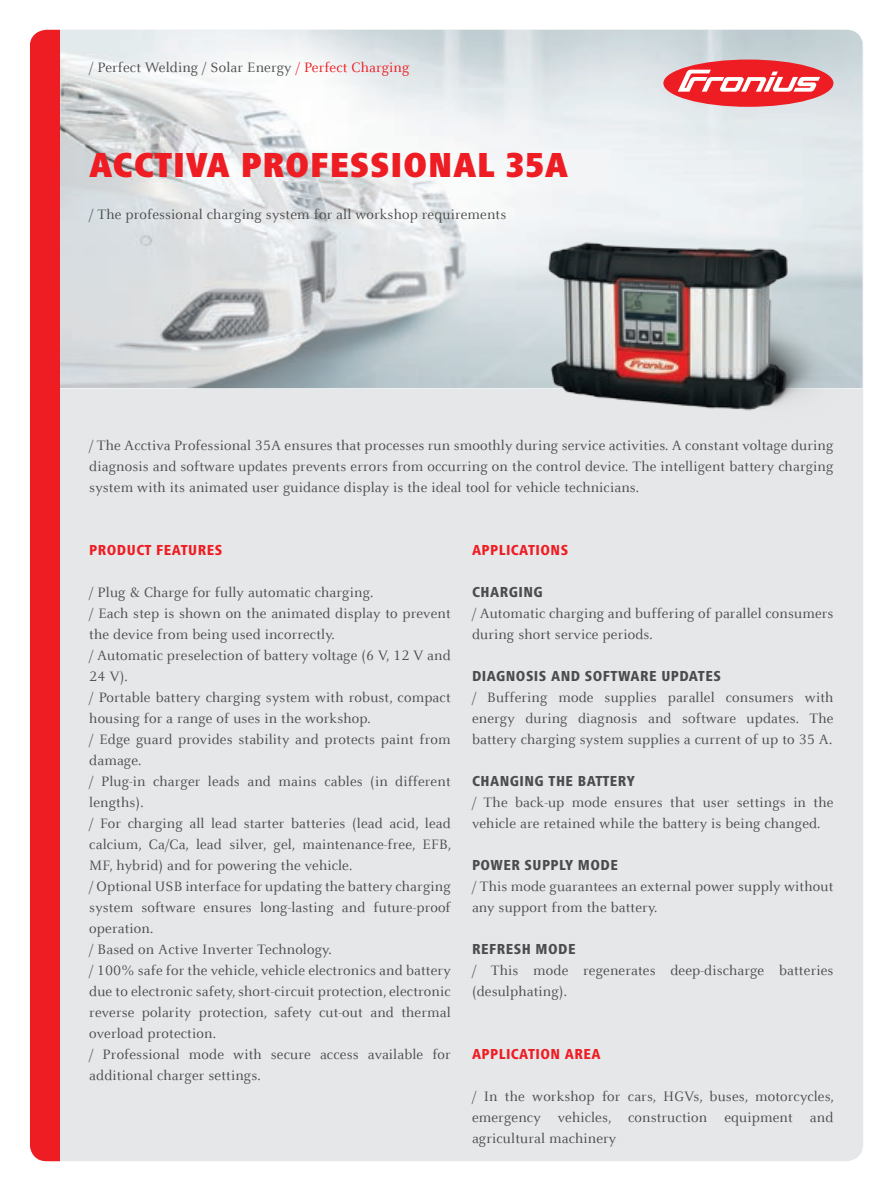
<style>
.page{position:relative;width:893px;height:1191px;background:#fff}
.page>*{position:absolute;margin:0;border:0;box-sizing:border-box;transform-origin:0 0}
.t1{font:900 condensed 36px "Frutiger Next LTW1 G";letter-spacing:.02em;color:#ee1d23}
.t2{font:15px/21px "Celeste Offc Pro";letter-spacing:.01em;color:#4b4c4d}
.t3{font:800 condensed 15px "Frutiger Next LTW1 G";letter-spacing:.03em;color:#4b4c4d}
.t4{font:800 condensed 15px "Frutiger Next LTW1 G";letter-spacing:.03em;color:#ee1d23}
.s1{color:#ee1d23}
</style>
<div class="page">
<div style="left:30px;top:30px;width:833px;height:1131px;background:#e6e7e9;border-radius:17px"></div>
<img style="left:60px;top:30px;width:803px;height:358px">
<img style="left:547px;top:237px;width:301px;height:174px">
<div style="left:30px;top:30px;width:30px;height:1131px;background:#ee1d23"></div>
<div style="left:663px;top:60px;width:170px;height:47px;background:#ee1d23;border-radius:50%"></div>
<svg style="left:678px;top:70px;width:142px;height:22px"></svg>
<p class="t2" style="left:89px;top:56px;width:322px">/ Perfect Welding / Solar Energy <span class="s1">/ Perfect Charging</span></p>
<h1 class="t1" style="left:89px;top:144px;width:480px">ACCTIVA PROFESSIONAL 35A</h1>
<p class="t2" style="left:89px;top:203px;width:419px">/ The professional charging system for all workshop requirements</p>
<p class="t2" style="left:89px;top:434px;width:746px;text-align:justify">/ The Acctiva Professional 35A ensures that processes run smoothly during service activities. A constant voltage during diagnosis and software updates prevents errors from occurring on the control device. The intelligent battery charging system with its animated user guidance display is the ideal tool for vehicle technicians.</p>
<p class="t4" style="left:89px;top:541px;width:135px">PRODUCT FEATURES</p>
<p class="t2" style="left:89px;top:581px;width:363px">/ Plug &amp; Charge for fully automatic charging.<br>/ Each step is shown on the animated display to prevent the device from being used incorrectly.<br>/ Automatic preselection of battery voltage (6 V, 12 V and 24 V).<br>/ Portable battery charging system with robust, compact housing for a range of uses in the workshop.<br>/ Edge guard provides stability and protects paint from damage.<br>/ Plug-in charger leads and mains cables (in different lengths).<br>/ For charging all lead starter batteries (lead acid, lead calcium, Ca/Ca, lead silver, gel, maintenance-free, EFB, MF, hybrid) and for powering the vehicle.<br>/ Optional USB interface for updating the battery charging system software ensures long-lasting and future-proof operation.<br>/ Based on Active Inverter Technology.<br>/ 100% safe for the vehicle, vehicle electronics and battery due to electronic safety, short-circuit protection, electronic reverse polarity protection, safety cut-out and thermal overload protection.<br>/ Professional mode with secure access available for additional charger settings.</p>
<p class="t4" style="left:472px;top:541px;width:98px">APPLICATIONS</p>
<p class="t3" style="left:472px;top:583px;width:72px">CHARGING</p>
<p class="t2" style="left:472px;top:602px;width:363px">/ Automatic charging and buffering of parallel consumers during short service periods.</p>
<p class="t3" style="left:472px;top:667px;width:250px">DIAGNOSIS AND SOFTWARE UPDATES</p>
<p class="t2" style="left:472px;top:686px;width:363px;text-align:justify">/ Buffering mode supplies parallel consumers with energy during diagnosis and software updates. The battery charging system supplies a current of up to 35 A.</p>
<p class="t3" style="left:472px;top:772px;width:164px">CHANGING THE BATTERY</p>
<p class="t2" style="left:472px;top:791px;width:363px">/ The back-up mode ensures that user settings in the vehicle are retained while the battery is being changed.</p>
<p class="t3" style="left:472px;top:856px;width:148px">POWER SUPPLY MODE</p>
<p class="t2" style="left:472px;top:875px;width:363px">/ This mode guarantees an external power supply without any support from the battery.</p>
<p class="t3" style="left:472px;top:940px;width:105px">REFRESH MODE</p>
<p class="t2" style="left:472px;top:959px;width:363px">/ This mode regenerates deep-discharge batteries (desulphating).</p>
<p class="t4" style="left:472px;top:1045px;width:130px">APPLICATION AREA</p>
<p class="t2" style="left:472px;top:1085px;width:363px;text-align:justify">/ In the workshop for cars, HGVs, buses, motorcycles, emergency vehicles, construction equipment and agricultural machinery</p>
</div>
